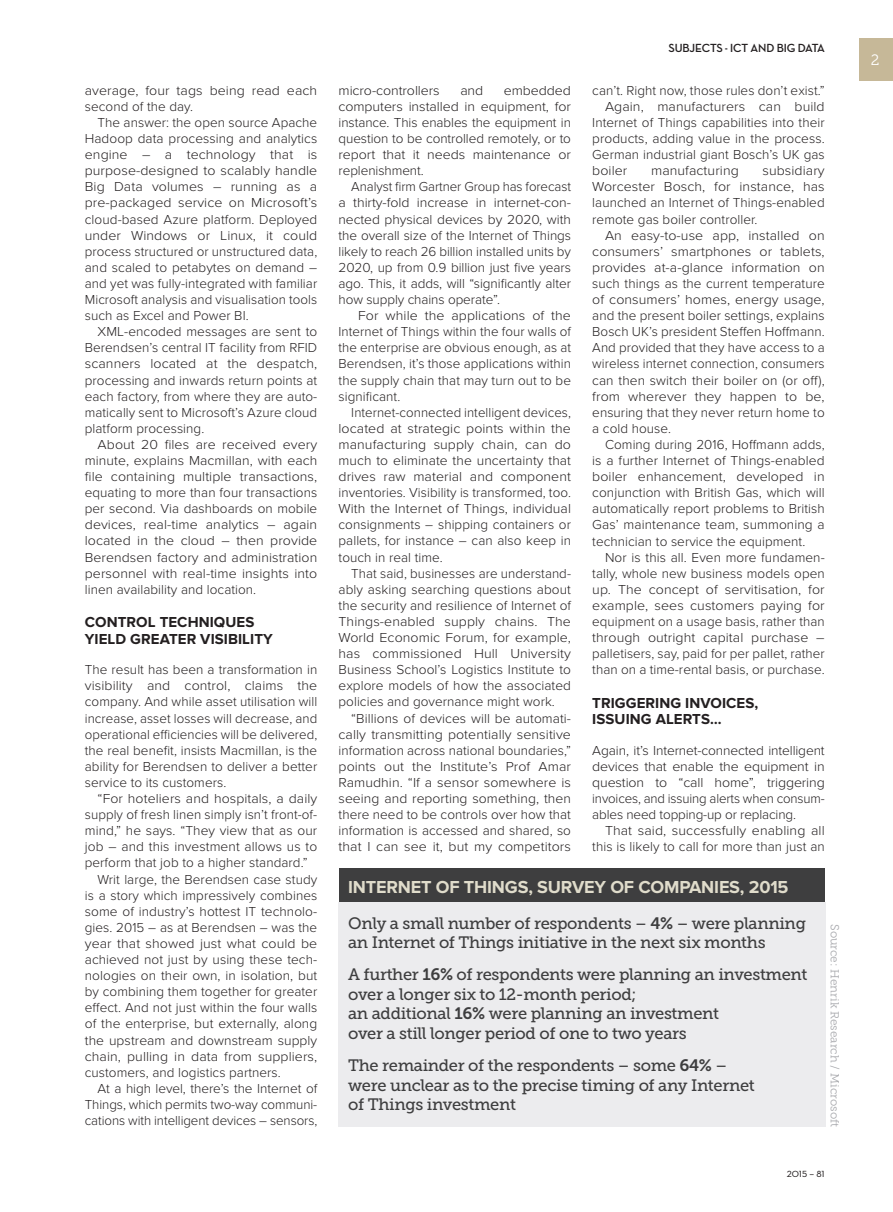
<style>
.page{position:relative;width:893px;height:1212px;background:#fff}
.page>*{position:absolute;margin:0;border:0;box-sizing:border-box;transform-origin:0 0}
.t1{font:700 18px "Proxima Nova";letter-spacing:-.01em;color:#e0dccb}
.t2{font:16.5px/19.5px "Museo Slab 500";letter-spacing:-.02em;color:#3e3e3f}
.t3{font:700 15px/16px "Proxima Nova";letter-spacing:.005em;color:#231f20}
.t4{font:15px "Museo Slab 300";color:#fff}
.t5{font:300 13.5px/16px "Proxima Nova";letter-spacing:.005em;color:#231f20;text-align:justify}
.t6{font:300 13.5px/16px "Proxima Nova";letter-spacing:.005em;color:#231f20;text-align:justify;scale:1.05 1}
.t7{font:300 13.5px "Proxima Nova";letter-spacing:.005em;color:#231f20;scale:1.04 1}
.t8{font:700 12px "Neutra Disp";letter-spacing:-.01em;color:#231f20}
.t9{font:500 12px "Neutra Disp";letter-spacing:-.005em;color:#231f20}
.t10{font:11.7px "Museo Slab 300";color:#a8a9ad}
.s1{font-family:"Museo Slab 700"}
</style>
<div class="page">
<div style="left:859px;top:38px;width:34px;height:43px;background:#c6b898"></div>
<div style="left:340px;top:868px;width:485px;height:34px;background:#3e3e3f"></div>
<div style="left:338px;top:902px;width:487px;height:225px;background:#ececee"></div>
<p class="t6" style="left:85px;top:82px;width:223px">average, four tags being read each second of the day.</p>
<p class="t5" style="left:85px;top:115px;width:234px;text-indent:13px">The answer: the open source Apache Hadoop data processing and analytics engine – a technology that is purpose-designed to scalably handle Big Data volumes – running as a pre-packaged service on Microsoft’s cloud-based Azure platform. Deployed under Windows or Linux, it could process structured or unstructured data, and scaled to petabytes on demand – and yet was fully-integrated with familiar Microsoft analysis and visualisation tools such as Excel and Power BI.</p>
<p class="t5" style="left:85px;top:324px;width:234px;text-indent:13px">XML-encoded messages are sent to Berendsen’s central IT facility from RFID scanners located at the despatch, processing and inwards return points at each factory, from where they are auto&shy;matically sent to Microsoft’s Azure cloud platform processing.</p>
<p class="t6" style="left:85px;top:436px;width:223px;text-indent:13px">About 20 files are received every minute, explains Macmillan, with each file containing multiple transactions, equating to more than four transactions per second. Via dashboards on mobile devices, real-time analytics – again located in the cloud – then provide Berendsen factory and administration personnel with real-time insights into linen availability and location.</p>
<p class="t3" style="left:85px;top:615px;width:190px">CONTROL TECHNIQUES<br>YIELD GREATER VISIBILITY</p>
<p class="t5" style="left:85px;top:662px;width:234px">The result has been a transformation in visibility and control, claims the company. And while asset utilisation will increase, asset losses will decrease, and operational efficiencies will be delivered, the real benefit, insists Macmillan, is the ability for Berendsen to deliver a better service to its customers.</p>
<p class="t7" style="left:98px;top:791px;width:213px">“For hoteliers and hospitals, a daily</p>
<p class="t5" style="left:85px;top:807px;width:234px">supply of fresh linen simply isn’t front-of-</p>
<p class="t5" style="left:85px;top:823px;width:234px">mind,” he says. “They view that as our</p>
<p class="t5" style="left:85px;top:839px;width:234px">job – and this investment allows us to</p>
<p class="t5" style="left:85px;top:855px;width:224px">perform that job to a higher standard.”</p>
<p class="t5" style="left:98px;top:871px;width:221px">Writ large, the Berendsen case study</p>
<p class="t5" style="left:85px;top:887px;width:234px">is a story which impressively combines</p>
<p class="t5" style="left:85px;top:903px;width:234px">some of industry’s hottest IT technolo-</p>
<p class="t5" style="left:85px;top:919px;width:234px">gies. 2015 – as at Berendsen – was the</p>
<p class="t6" style="left:85px;top:935px;width:223px">year that showed just what could be</p>
<p class="t5" style="left:85px;top:952px;width:234px">achieved not just by using these tech-</p>
<p class="t5" style="left:85px;top:968px;width:234px">nologies on their own, in isolation, but</p>
<p class="t5" style="left:85px;top:984px;width:234px">by combining them together for greater</p>
<p class="t5" style="left:85px;top:1000px;width:234px">effect. And not just within the four walls</p>
<p class="t5" style="left:85px;top:1016px;width:234px">of the enterprise, but externally, along</p>
<p class="t5" style="left:85px;top:1032px;width:234px">the upstream and downstream supply</p>
<p class="t6" style="left:85px;top:1048px;width:223px">chain, pulling in data from suppliers,</p>
<p class="t5" style="left:85px;top:1064px;width:197px">customers, and logistics partners.</p>
<p class="t5" style="left:98px;top:1080px;width:221px">At a high level, there’s the Internet of</p>
<p class="t5" style="left:85px;top:1096px;width:234px">Things, which permits two-way communi-</p>
<p class="t5" style="left:85px;top:1112px;width:234px">cations with intelligent devices – sensors,</p>
<p class="t8" style="left:668px;top:42px;width:158px">SUBJECTS - ICT AND BIG DATA</p>
<p class="t5" style="left:592px;top:82px;width:234px">can’t. Right now, those rules don’t exist.”</p>
<p class="t6" style="left:605px;top:98px;width:211px">Again, manufacturers can build</p>
<p class="t5" style="left:592px;top:115px;width:234px">Internet of Things capabilities into their</p>
<p class="t5" style="left:592px;top:131px;width:234px">products, adding value in the process.</p>
<p class="t5" style="left:592px;top:147px;width:234px">German industrial giant Bosch’s UK gas</p>
<p class="t6" style="left:592px;top:163px;width:35px">boiler</p>
<p class="t6" style="left:651px;top:163px;width:85px">manufacturing</p>
<p class="t6" style="left:339px;top:82px;width:223px;text-indent:165px">embedded computers installed in equipment, for instance. This enables the equipment in question to be controlled remotely, or to report that it needs maintenance or replenishment.</p>
<p class="t5" style="left:339px;top:179px;width:234px;text-indent:13px">Analyst firm Gartner Group has forecast a thirty-fold increase in internet-con&shy;nected physical devices by 2020, with the overall size of the Internet of Things likely to reach 26 billion installed units by 2020, up from 0.9 billion just five years ago. This, it adds, will “significantly alter how supply chains operate”.</p>
<p class="t6" style="left:339px;top:308px;width:223px;text-indent:20px">For while the applications of the Internet of Things within the four walls of the enterprise are obvious enough, as at Berendsen, it’s those applications within the supply chain that may turn out to be significant.</p>
<p class="t5" style="left:339px;top:404px;width:234px;text-indent:13px">Internet-connected intelligent devices, located at strategic points within the manufacturing supply chain, can do much to eliminate the uncertainty that drives raw material and component inventories. Visibility is transformed, too.<br>With the Internet of Things, individual consignments – shipping containers or pallets, for instance – can also keep in touch in real time.</p>
<p class="t5" style="left:339px;top:565px;width:234px;text-indent:13px">That said, businesses are understand&shy;ably asking searching questions about the security and resilience of Internet of Things-enabled supply chains. The World Economic Forum, for example, has commissioned Hull University Business School’s Logistics Institute to explore models of how the associated policies and governance might work.</p>
<p class="t5" style="left:339px;top:710px;width:234px;text-indent:13px">“Billions of devices will be automati&shy;cally transmitting potentially sensitive information across national boundaries,” points out the Institute’s Prof Amar Ramudhin. “If a sensor somewhere is seeing and reporting something, then there need to be controls over how that information is accessed and shared, so that I can see it, but my competitors</p>
<p class="t6" style="left:339px;top:82px;width:98px">micro-controllers</p>
<p class="t6" style="left:460px;top:82px;width:23px">and</p>
<p class="t6" style="left:592px;top:163px;width:223px;text-indent:170px">subsidiary Worcester Bosch, for instance, has launched an Internet of Things-enabled remote gas boiler controller.</p>
<p class="t6" style="left:592px;top:227px;width:223px;text-indent:13px">An easy-to-use app, installed on consumers’ smartphones or tablets, provides at-a-glance information on such things as the current temperature of consumers’ homes, energy usage, and the present boiler settings, explains Bosch UK’s president Steffen Hoffmann.<br>And provided that they have access to a wireless internet connection, consumers can then switch their boiler on (or off), from wherever they happen to be, ensuring that they never return home to a cold house.</p>
<p class="t5" style="left:592px;top:436px;width:234px;text-indent:13px">Coming during 2016, Hoffmann adds, is a further Internet of Things-enabled boiler enhancement, developed in conjunction with British Gas, which will automatically report problems to British Gas’ maintenance team, summoning a technician to service the equipment.</p>
<p class="t5" style="left:592px;top:549px;width:234px;text-indent:13px">Nor is this all. Even more fundamen&shy;tally, whole new business models open up. The concept of servitisation, for example, sees customers paying for equipment on a usage basis, rather than through outright capital purchase – palletisers, say, paid for per pallet, rather than on a time-rental basis, or purchase.</p>
<p class="t3" style="left:592px;top:695px;width:168px">TRIGGERING INVOICES,<br>ISSUING ALERTS…</p>
<p class="t5" style="left:592px;top:742px;width:234px">Again, it’s Internet-connected intelligent devices that enable the equipment in question to “call home”, triggering invoices, and issuing alerts when consum&shy;ables need topping-up or replacing.</p>
<p class="t6" style="left:592px;top:823px;width:223px;text-align:right">That said, successfully enabling all this is likely to call for more than just an</p>
<h1 class="t1" style="left:348px;top:876px;width:442px">INTERNET OF THINGS, SURVEY OF COMPANIES, 2015</h1>
<p class="t2" style="left:348px;top:913px;width:459px">Only a small number of respondents – <span class="s1">4%</span> – were planning an Internet of Things initiative in the next six months</p>
<p class="t2" style="left:348px;top:965px;width:461px">A further <span class="s1">16%</span> of respondents were planning an investment over a longer six to 12-month period;<br>an additional <span class="s1">16%</span> were planning an investment<br>over a still longer period of one to two years</p>
<p class="t2" style="left:348px;top:1056px;width:408px">The remainder of the respondents – some <span class="s1">64%</span> – were unclear as to the precise timing of any Internet of Things investment</p>
<p class="t10" style="left:841px;top:924px;width:204px;rotate:90deg">Source: Henrik Research / Microsoft</p>
<p class="t9" style="left:787px;top:1166px;width:39px">2015 – 81</p>
<p class="t4" style="left:871px;top:52px;width:10px">2</p>
</div>
